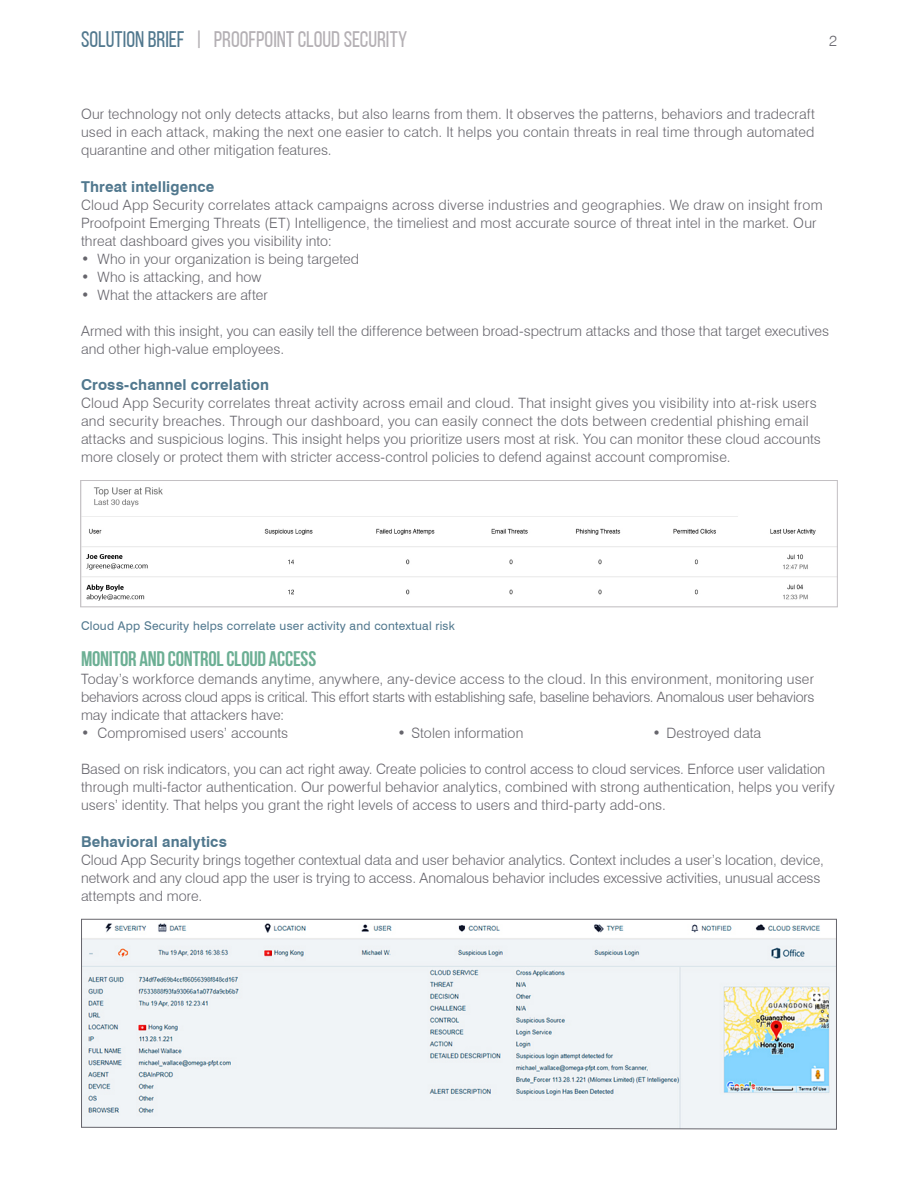
<style>
.page{position:relative;width:918px;height:1188px;background:#fff}
.page>*{position:absolute;margin:0;border:0;box-sizing:border-box;transform-origin:0 0}
.t1{font:22.5px "Bebas Neue";color:#b4b0b4}
.t2{font:700 21px "Bebas Neue";letter-spacing:-.01em;color:#6caf94}
.t3{font:700 15px "Swiss 721 BT";letter-spacing:.005em;color:#51788e}
.t4{font:300 15px "Swiss 721 BT";color:#66656c}
.t5{font:300 14.25px/18px "Swiss 721 BT";letter-spacing:.005em;color:#66656c}
.t6{font:12px "Swiss 721 BT";letter-spacing:.02em;color:#51788e}
.s1{color:#51788e}
</style>
<div class="page">
<img style="left:82px;top:487px;width:754px;height:114px">
<div style="left:80px;top:480px;width:758px;height:127px;border:1px solid #c3c0c3"></div>
<svg style="left:81px;top:919px;width:756px;height:211px"></svg>
<h1 class="t1" style="left:81px;top:27px;width:328px"><span class="s1">SOLUTION BRIEF</span> | PROOFPOINT CLOUD SECURITY</h1>
<p class="t4" style="left:829px;top:32px;width:9px">2</p>
<p class="t5" style="left:81px;top:105px;width:735px;text-align:justify">Our technology not only detects attacks, but also learns from them. It observes the patterns, behaviors and tradecraft used in each attack, making the next one easier to catch. It helps you contain threats in real time through automated quarantine and other mitigation features.</p>
<p class="t3" style="left:81px;top:177px;width:135px">Threat intelligence</p>
<p class="t5" style="left:81px;top:195px;width:743px">Cloud App Security correlates attack campaigns across diverse industries and geographies. We draw on insight from<br>Proofpoint Emerging Threats (ET) Intelligence, the timeliest and most accurate source of threat intel in the market. Our threat dashboard gives you visibility into:</p>
<p class="t5" style="left:81px;top:249px;width:280px">• Who in your organization is being targeted</p>
<p class="t5" style="left:81px;top:267px;width:182px">• Who is attacking, and how</p>
<p class="t5" style="left:81px;top:285px;width:189px">• What the attackers are after</p>
<p class="t5" style="left:81px;top:321px;width:750px">Armed with this insight, you can easily tell the difference between broad-spectrum attacks and those that target executives and other high-value employees.</p>
<p class="t3" style="left:81px;top:376px;width:190px">Cross-channel correlation</p>
<p class="t5" style="left:81px;top:394px;width:741px">Cloud App Security correlates threat activity across email and cloud. That insight gives you visibility into at-risk users and security breaches. Through our dashboard, you can easily connect the dots between credential phishing email attacks and suspicious logins. This insight helps you prioritize users most at risk. You can monitor these cloud accounts more closely or protect them with stricter access-control policies to defend against account compromise.</p>
<p class="t6" style="left:81px;top:619px;width:376px">Cloud App Security helps correlate user activity and contextual risk</p>
<h2 class="t2" style="left:81px;top:648px;width:237px">MONITOR AND CONTROL CLOUD ACCESS</h2>
<p class="t5" style="left:81px;top:670px;width:735px;text-align:justify">Today’s workforce demands anytime, anywhere, any-device access to the cloud. In this environment, monitoring user behaviors across cloud apps is critical. This effort starts with establishing safe, baseline behaviors. Anomalous user behaviors may indicate that attackers have:</p>
<p class="t5" style="left:81px;top:724px;width:209px">• Compromised users’ accounts</p>
<p class="t5" style="left:398px;top:724px;width:127px">• Stolen information</p>
<p class="t5" style="left:653px;top:724px;width:110px">• Destroyed data</p>
<p class="t5" style="left:81px;top:760px;width:755px">Based on risk indicators, you can act right away. Create policies to control access to cloud services. Enforce user validation through multi-factor authentication. Our powerful behavior analytics, combined with strong authentication, helps you verify users’ identity. That helps you grant the right levels of access to users and third-party add-ons.</p>
<p class="t3" style="left:81px;top:833px;width:147px">Behavioral analytics</p>
<p class="t5" style="left:81px;top:851px;width:745px">Cloud App Security brings together contextual data and user behavior analytics. Context includes a user’s location, device, network and any cloud app the user is trying to access. Anomalous behavior includes excessive activities, unusual access attempts and more.</p>
</div>
